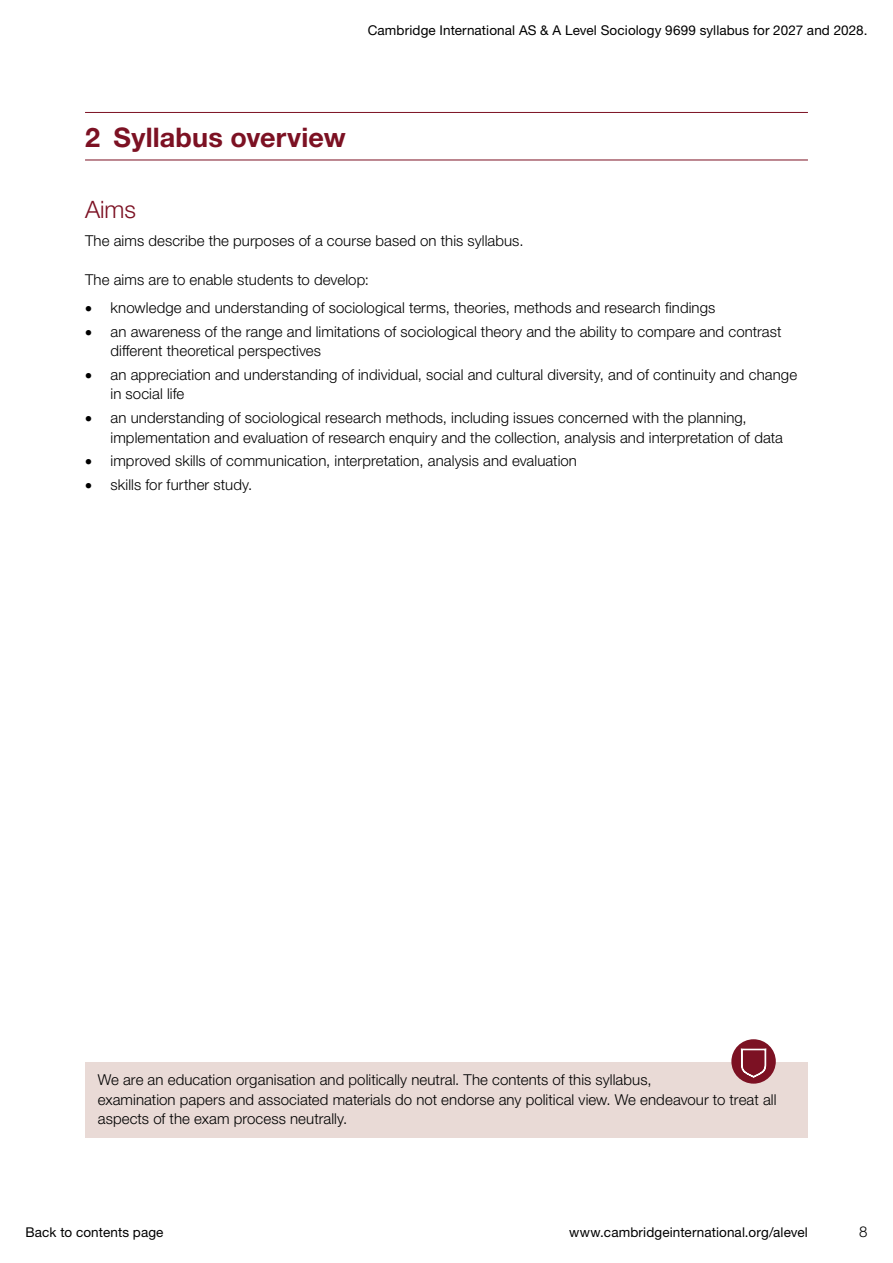
<style>
.page{position:relative;width:893px;height:1263px;background:#fff}
.page>*{position:absolute;margin:0;border:0;box-sizing:border-box;transform-origin:0 0}
.H1_Section_header{font:700 27px "Helvetica Neue LTW1 G";letter-spacing:.005em;color:#7c1123}
.H2_Main_heading_after_H1{font:300 24px "Helvetica Neue LTW1 G";color:#7c1123}
.Bullets{font:300 15px/19.5px "Helvetica Neue LTW1 G";letter-spacing:.005em;color:#000}
.Body_text{font:300 15px/19.5px "Helvetica Neue LTW1 G";letter-spacing:.005em;color:#000}
.First_para_before_bullets{font:300 15px "Helvetica Neue LTW1 G";letter-spacing:.005em;color:#000}
.Bullets_last_one{font:300 15px "Helvetica Neue LTW1 G";letter-spacing:.005em;color:#000}
.t1{font:13.5px "Helvetica Neue LTW1 G";letter-spacing:.01em;color:#000}
</style>
<div class="page">
<hr style="left:85px;top:112px;width:723px;height:1px;background:#7c1123">
<hr style="left:85px;top:160px;width:723px;height:1px;background:#7c1123">
<div style="left:85px;top:1062px;width:723px;height:75px;background:#e9dad6"></div>
<div style="left:731px;top:1039px;width:45px;height:45px;background:#7c1123;border-radius:50%"></div>
<svg style="left:741px;top:1048px;width:25px;height:30px"></svg>
<p class="t1" style="left:368px;top:22px;width:501px">Cambridge International AS &amp; A Level Sociology 9699 syllabus for 2027 and 2028.</p>
<h1 class="H1_Section_header" style="left:85px;top:121px;width:262px">2 Syllabus overview</h1>
<h2 class="H2_Main_heading_after_H1" style="left:85px;top:195px;width:52px">Aims</h2>
<p class="Body_text" style="left:85px;top:231px;width:440px">The aims describe the purposes of a course based on this syllabus.</p>
<p class="First_para_before_bullets" style="left:85px;top:270px;width:285px">The aims are to enable students to develop:</p>
<p class="Bullets" style="left:85px;top:298px;width:632px">• knowledge and understanding of sociological terms, theories, methods and research findings</p>
<p class="Bullets" style="left:111px;top:321px;width:672px;text-indent:-26px">• an awareness of the range and limitations of sociological theory and the ability to compare and contrast different theoretical perspectives</p>
<p class="Bullets" style="left:111px;top:365px;width:688px;text-indent:-26px">• an appreciation and understanding of individual, social and cultural diversity, and of continuity and change in social life</p>
<p class="Bullets" style="left:111px;top:408px;width:674px;text-indent:-26px">• an understanding of sociological research methods, including issues concerned with the planning, implementation and evaluation of research enquiry and the collection, analysis and interpretation of data</p>
<p class="Bullets" style="left:85px;top:451px;width:493px">• improved skills of communication, interpretation, analysis and evaluation</p>
<p class="Bullets_last_one" style="left:85px;top:476px;width:169px">• skills for further study.</p>
<p class="Body_text" style="left:98px;top:1070px;width:680px">We are an education organisation and politically neutral. The contents of this syllabus,<br>examination papers and associated materials do not endorse any political view. We endeavour to treat all aspects of the exam process neutrally.</p>
<p class="t1" style="left:26px;top:1224px;width:140px">Back to contents page</p>
<p class="t1" style="left:569px;top:1224px;width:240px">www.cambridgeinternational.org/alevel</p>
<p class="Body_text" style="left:859px;top:1222px;width:10px">8</p>
</div>
